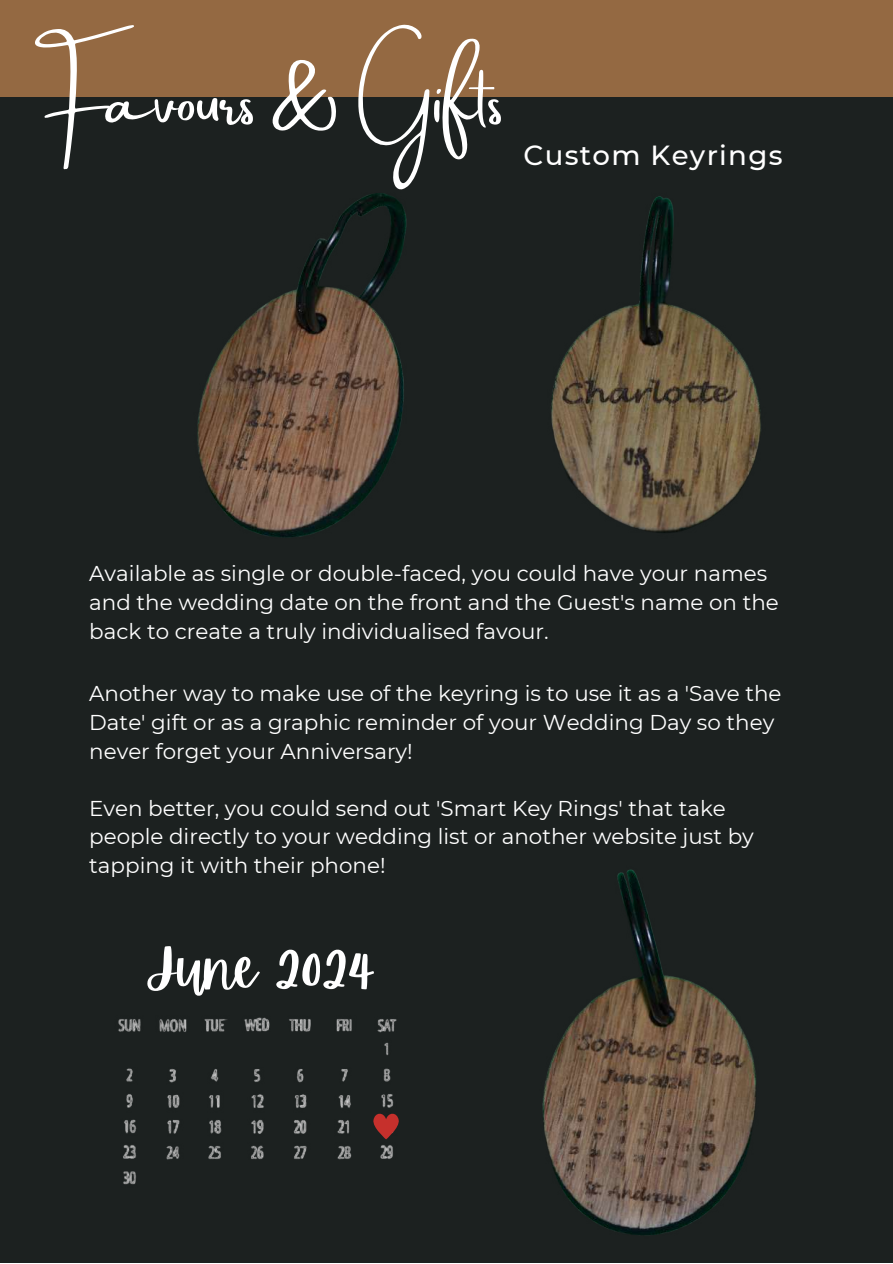
<style>
.page{position:relative;width:893px;height:1264px;background:#fff}
.page>*{position:absolute;margin:0;border:0;box-sizing:border-box;transform-origin:0 0}
.t1{font:67.5px "Amsterdam Two";color:#fff}
.t2{font:56.7px "Apricots";color:#fff}
.t3{font:500 27.6px "Montserrat";letter-spacing:.045em;color:#fff}
.t4{font:21.45px/28.7px "Montserrat";color:#fff}
</style>
<div class="page">
<div style="left:0;top:0;width:892px;height:1262px;background:#1c2120"></div>
<img style="left:118px;top:1017px;width:279px;height:168px">
<svg style="left:372px;top:1111px;width:27px;height:28px"></svg>
<img style="left:551px;top:196px;width:210px;height:337px">
<img style="left:542px;top:869px;width:214px;height:366px">
<img style="left:197px;top:193px;width:210px;height:345px">
<div style="left:0;top:0;width:892px;height:97px;background:#946942"></div>
<h1 class="t1" style="left:34px;top:62px;width:471px">Favours &amp; Gifts</h1>
<p class="t3" style="left:523px;top:138px;width:260px">Custom Keyrings</p>
<p class="t4" style="left:89px;top:559px;width:691px">Available as single or double-faced, you could have your names and the wedding date on the front and the Guest's name on the back to create a truly individualised favour.</p>
<p class="t4" style="left:89px;top:679px;width:693px">Another way to make use of the keyring is to use it as a 'Save the<br>Date' gift or as a graphic reminder of your Wedding Day so they never forget your Anniversary!</p>
<p class="t4" style="left:89px;top:793px;width:666px">Even better, you could send out 'Smart Key Rings' that take people directly to your wedding list or another website just by tapping it with their phone!</p>
<h2 class="t2" style="left:144px;top:935px;width:232px">June 2024</h2>
</div>
